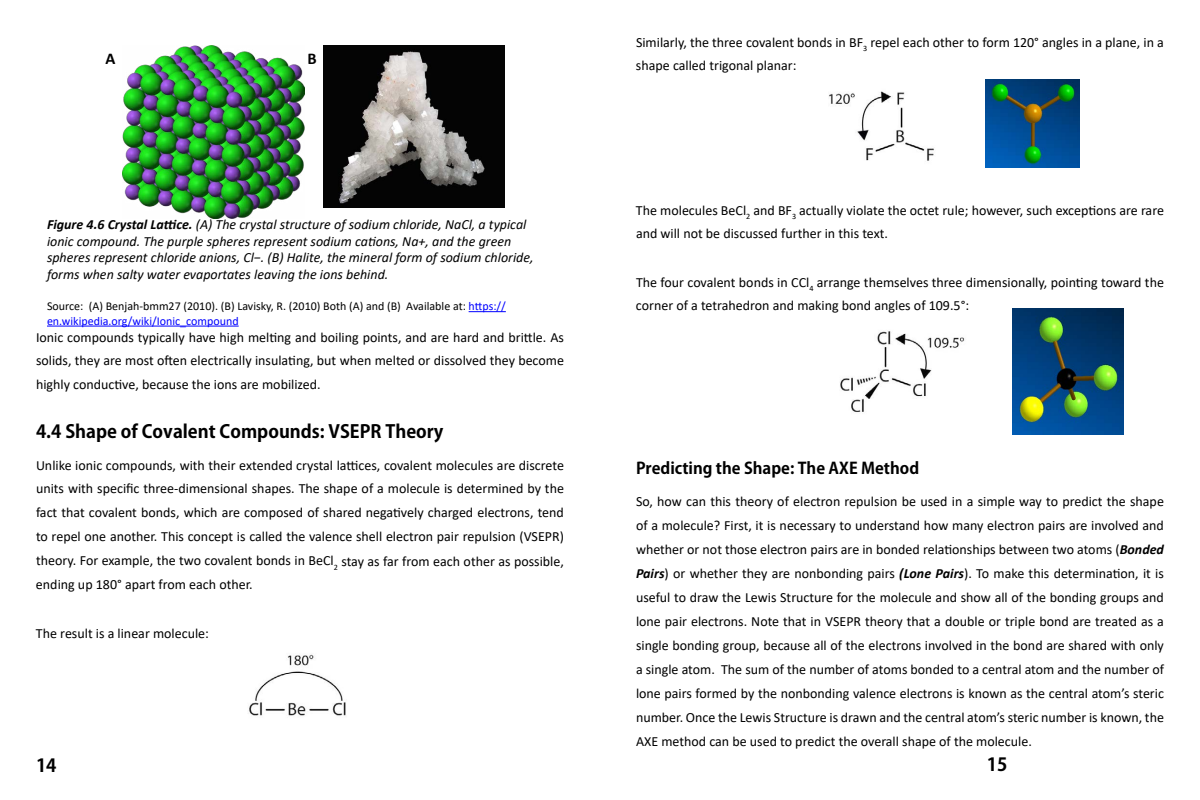
<style>
.page{position:relative;width:1200px;height:800px;background:#fff}
.page>*{position:absolute;margin:0;border:0;box-sizing:border-box;transform-origin:0 0}
.t1{font:700 18px "Adobe Gothic Std";color:#000}
.t2{font:700 16.5px "Calibri";color:#000}
.t3{font:700 16px "Adobe Gothic Std";color:#000}
.t4{font:14px/24px "Calibri";color:#000;text-align:justify}
.t5{font:italic 14px/16.8px "Calibri";color:#000}
.t6{font:12px/14.4px "Calibri";color:#000}
.s1{font-weight:700}
.s2{color:#00f}
.s3{font-weight:700;font-style:italic}
</style>
<div class="page">
<hr style="left:469px;top:311px;width:37px;height:1px;background:#00f">
<hr style="left:47px;top:326px;width:192px;height:1px;background:#00f">
<img style="left:324px;top:45px;width:180px;height:162px">
<img style="left:122px;top:45px;width:183px;height:173px">
<img style="left:249px;top:654px;width:97px;height:62px">
<img style="left:829px;top:79px;width:251px;height:82px">
<img style="left:840px;top:322px;width:284px;height:98px">
<img style="left:985px;top:80px;width:95px;height:88px">
<img style="left:1012px;top:308px;width:111px;height:127px">
<p class="t2" style="left:106px;top:47px;width:11px">A</p>
<p class="t2" style="left:307px;top:47px;width:11px">B</p>
<p class="t5" style="left:47px;top:215px;width:488px"><span class="s1">Figure 4.6 Crystal Lattice.</span> (A) The crystal structure of sodium chloride, NaCl, a typical ionic compound. The purple spheres represent sodium cations, Na+, and the green spheres represent chloride anions, Cl−. (B) Halite, the mineral form of sodium chloride, forms when salty water evaportates leaving the ions behind.</p>
<p class="t6" style="left:47px;top:299px;width:460px">Source: (A) Benjah-bmm27 (2010). (B) Lavisky, R. (2010) Both (A) and (B) Available at: <span class="s2">https:// en.wikipedia.org/wiki/Ionic_compound</span></p>
<p class="t4" style="left:36px;top:325px;width:530px">Ionic compounds typically have high melting and boiling points, and are hard and brittle. As solids, they are most often electrically insulating, but when melted or dissolved they become highly conductive, because the ions are mobilized.</p>
<p class="t1" style="left:36px;top:420px;width:409px">4.4 Shape of Covalent Compounds: VSEPR Theory</p>
<p class="t4" style="left:36px;top:453px;width:530px">Unlike ionic compounds, with their extended crystal lattices, covalent molecules are discrete units with specific three-dimensional shapes. The shape of a molecule is determined by the fact that covalent bonds, which are composed of shared negatively charged electrons, tend to repel one another. This concept is called the valence shell electron pair repulsion (VSEPR) theory. For example, the two covalent bonds in BeCl<sub>2</sub> stay as far from each other as possible, ending up 180° apart from each other.</p>
<p class="t4" style="left:36px;top:621px;width:175px">The result is a linear molecule:</p>
<p class="t4" style="left:636px;top:30px;width:529px">Similarly, the three covalent bonds in BF<sub>3</sub> repel each other to form 120° angles in a plane, in a shape called trigonal planar:</p>
<p class="t4" style="left:636px;top:198px;width:530px">The molecules BeCl<sub>2</sub> and BF<sub>3</sub> actually violate the octet rule; however, such exceptions are rare and will not be discussed further in this text.</p>
<p class="t4" style="left:636px;top:270px;width:530px">The four covalent bonds in CCl<sub>4</sub> arrange themselves three dimensionally, pointing toward the corner of a tetrahedron and making bond angles of 109.5°:</p>
<p class="t3" style="left:636px;top:458px;width:285px">Predicting the Shape: The AXE Method</p>
<p class="t4" style="left:636px;top:489px;width:530px">So, how can this theory of electron repulsion be used in a simple way to predict the shape of a molecule? First, it is necessary to understand how many electron pairs are involved and whether or not those electron pairs are in bonded relationships between two atoms (<span class="s3">Bonded Pairs</span>) or whether they are nonbonding pairs <span class="s3">(Lone Pairs</span>). To make this determination, it is useful to draw the Lewis Structure for the molecule and show all of the bonding groups and lone pair electrons. Note that in VSEPR theory that a double or triple bond are treated as a single bonding group, because all of the electrons involved in the bond are shared with only a single atom. The sum of the number of atoms bonded to a central atom and the number of lone pairs formed by the nonbonding valence electrons is known as the central atom’s steric number. Once the Lewis Structure is drawn and the central atom’s steric number is known, the AXE method can be used to predict the overall shape of the molecule.</p>
<p class="t1" style="left:36px;top:755px;width:22px">14</p>
<p class="t1" style="left:987px;top:754px;width:22px">15</p>
</div>
